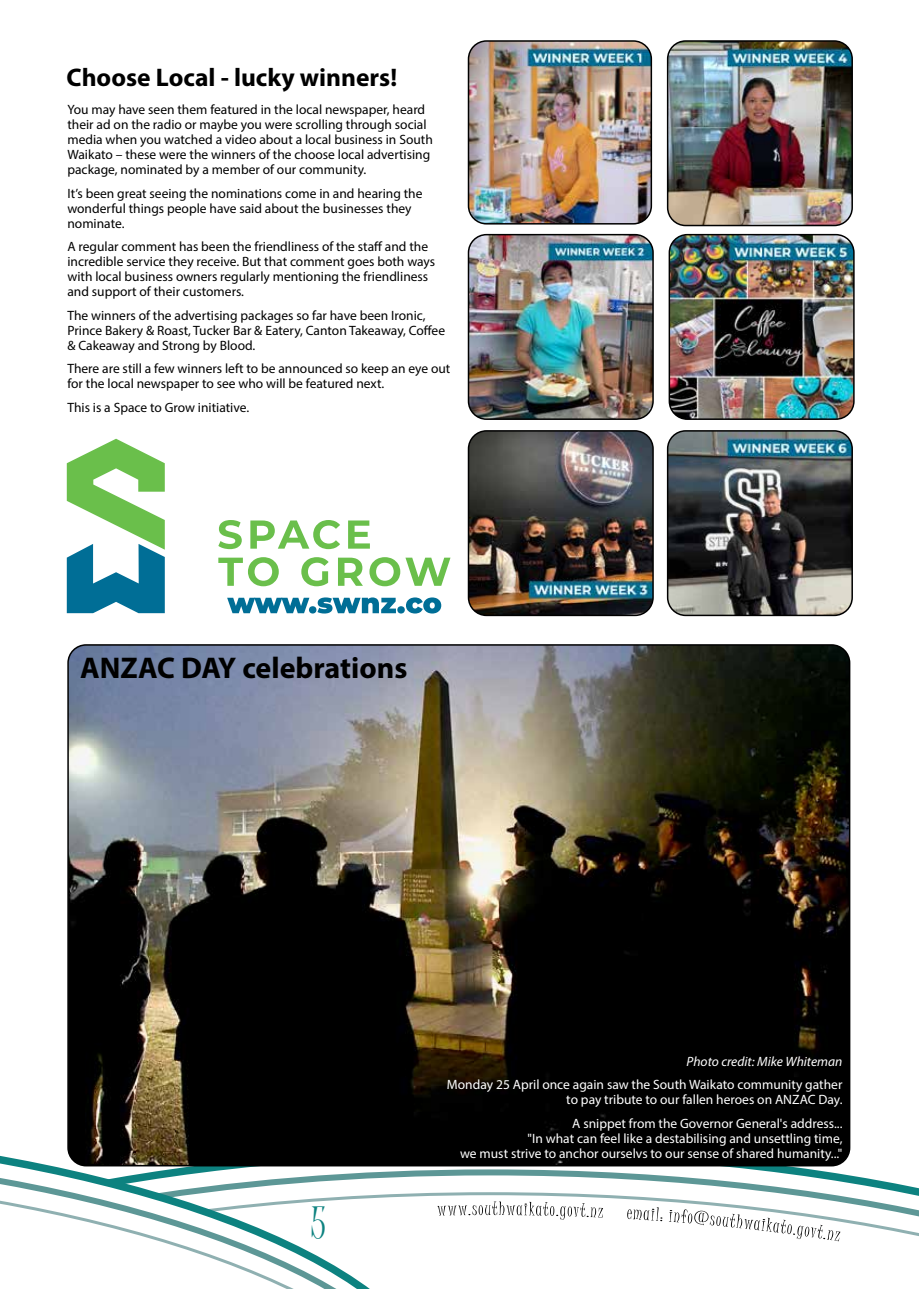
<style>
.page{position:relative;width:919px;height:1289px;background:#fff}
.page>*{position:absolute;margin:0;border:0;box-sizing:border-box;transform-origin:0 0}
.t1{font:43.5px "Juice ITC";color:#0d8280}
.t2{font:700 30px "Myriad Pro";color:#000}
.t3{font:700 25.5px "Myriad Pro";color:#000}
.t4{font:13.5px/15px "Myriad Pro";color:#000}
.t5{font:13.5px/15px "Myriad Pro";color:#fff;text-align:right}
.t6{font:italic 13.5px "Myriad Pro";color:#fff}
</style>
<div class="page">
<svg style="left:427px;top:1166px;width:491px;height:24px"></svg>
<svg style="left:0;top:1152px;width:417px;height:25px"></svg>
<svg style="left:0;top:1166px;width:403px;height:122px"></svg>
<svg style="left:181px;top:1190px;width:737px;height:64px"></svg>
<img style="left:470px;top:43px;width:181px;height:181px">
<div style="left:467px;top:40px;width:185px;height:184px;border:2px solid #000;border-radius:18px"></div>
<img style="left:470px;top:235px;width:183px;height:184px">
<div style="left:467px;top:234px;width:186px;height:186px;border:2px solid #000;border-radius:18px"></div>
<img style="left:470px;top:431px;width:183px;height:184px">
<div style="left:467px;top:430px;width:186px;height:186px;border:2px solid #000;border-radius:18px"></div>
<img style="left:669px;top:41px;width:183px;height:184px">
<div style="left:666px;top:40px;width:186px;height:186px;border:2px solid #000;border-radius:18px"></div>
<img style="left:671px;top:235px;width:182px;height:184px">
<div style="left:668px;top:234px;width:186px;height:186px;border:2px solid #000;border-radius:18px"></div>
<img style="left:669px;top:431px;width:183px;height:184px">
<div style="left:666px;top:430px;width:186px;height:186px;border:2px solid #000;border-radius:18px"></div>
<svg style="left:67px;top:439px;width:98px;height:174px"></svg>
<svg style="left:218px;top:520px;width:24px;height:29px"></svg>
<svg style="left:250px;top:520px;width:90px;height:29px"></svg>
<svg style="left:348px;top:520px;width:22px;height:28px"></svg>
<svg style="left:218px;top:557px;width:61px;height:29px"></svg>
<svg style="left:301px;top:557px;width:27px;height:29px"></svg>
<svg style="left:338px;top:557px;width:25px;height:29px"></svg>
<svg style="left:369px;top:557px;width:81px;height:29px"></svg>
<svg style="left:227px;top:597px;width:214px;height:16px"></svg>
<img style="left:68px;top:645px;width:781px;height:520px">
<h3 class="t3" style="left:67px;top:60px;width:332px">Choose Local - lucky winners!</h3>
<p class="t4" style="left:67px;top:102px;width:367px">You may have seen them featured in the local newspaper, heard their ad on the radio or maybe you were scrolling through social media when you watched a video about a local business in South Waikato – these were the winners of the choose local advertising package, nominated by a member of our community.</p>
<p class="t4" style="left:67px;top:186px;width:356px">It’s been great seeing the nominations come in and hearing the wonderful things people have said about the businesses they nominate.</p>
<p class="t4" style="left:67px;top:239px;width:369px">A regular comment has been the friendliness of the staff and the incredible service they receive. But that comment goes both ways with local business owners regularly mentioning the friendliness and support of their customers.</p>
<p class="t4" style="left:67px;top:308px;width:379px">The winners of the advertising packages so far have been Ironic,<br>Prince Bakery &amp; Roast, Tucker Bar &amp; Eatery, Canton Takeaway, Coffee &amp; Cakeaway and Strong by Blood.</p>
<p class="t4" style="left:67px;top:361px;width:384px">There are still a few winners left to be announced so keep an eye out for the local newspaper to see who will be featured next.</p>
<p class="t4" style="left:67px;top:400px;width:183px">This is a Space to Grow initiative.</p>
<h2 class="t2" style="left:80px;top:648px;width:329px">ANZAC DAY celebrations</h2>
<h1 class="t1" style="left:311px;top:1198px;width:16px">5</h1>
<p class="t6" style="left:686px;top:1052px;width:157px">Photo credit: Mike Whiteman</p>
<p class="t5" style="left:447px;top:1076px;width:397px">Monday 25 April once again saw the South Waikato community gather to pay tribute to our fallen heroes on ANZAC Day.</p>
<p class="t5" style="left:460px;top:1115px;width:384px">A snippet from the Governor General's address...<br>"In what can feel like a destabilising and unsettling time,<br>we must strive to anchor ourselvs to our sense of shared humanity..."</p>
</div>
